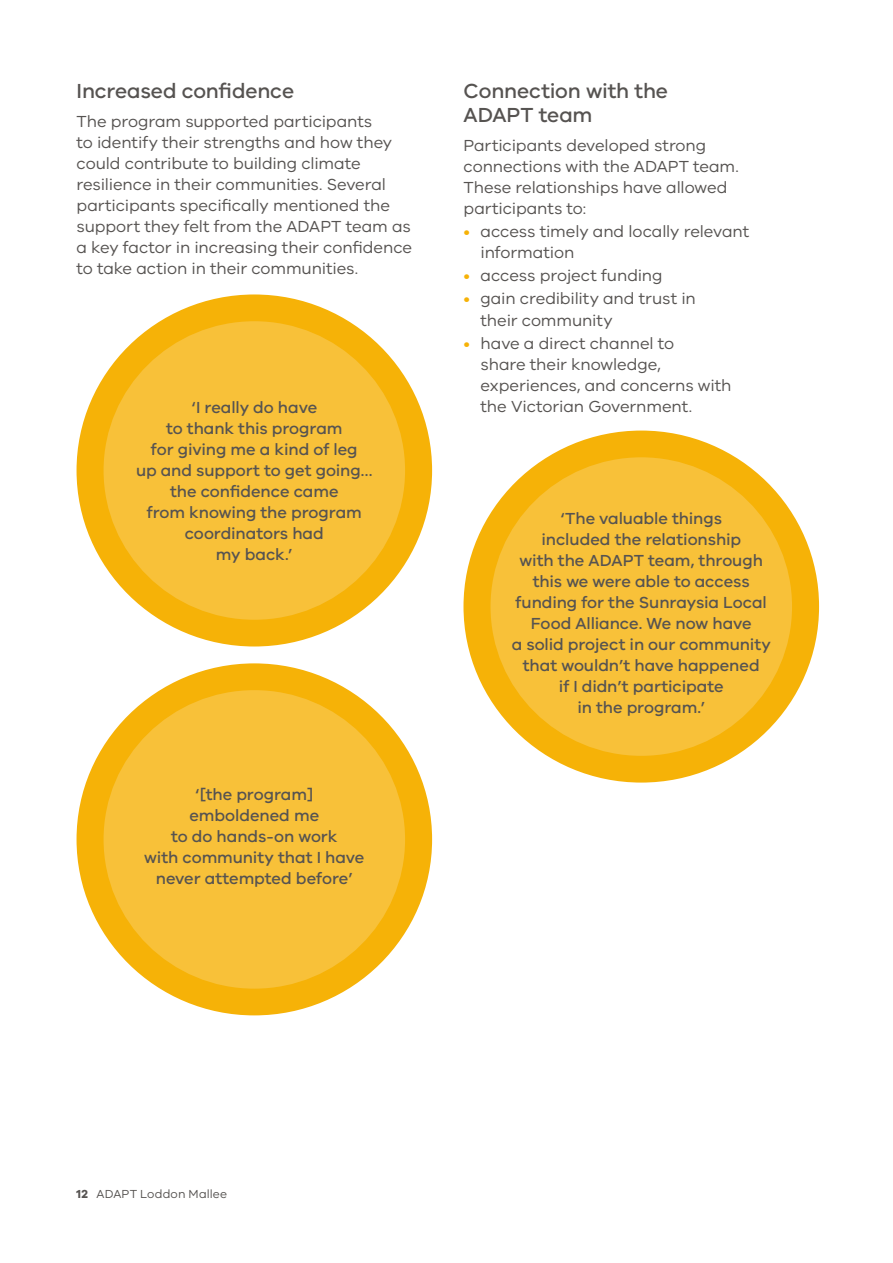
<style>
.page{position:relative;width:893px;height:1263px;background:#fff}
.page>*{position:absolute;margin:0;border:0;box-sizing:border-box;transform-origin:0 0}
.t1{font:500 21px/24px "VIC";letter-spacing:-.005em;color:#565351}
.t2{font:16.5px/21px "VIC";letter-spacing:-.005em;color:#565351}
.t3{font:500 16.5px/21px "VIC";letter-spacing:-.005em;color:#565351;text-align:center}
.t4{font:12px "VIC";letter-spacing:.01em;color:#565351}
.s1{color:#f6b207}
.s2{font-weight:700}
</style>
<div class="page">
<div style="left:77px;top:663px;width:355px;height:352px;background:#f6b207;border-radius:50%"></div>
<div style="left:104px;top:690px;width:301px;height:299px;background:#f8c139;border-radius:50%"></div>
<div style="left:77px;top:294px;width:355px;height:352px;background:#f6b207;border-radius:50%"></div>
<div style="left:104px;top:321px;width:301px;height:299px;background:#f8c139;border-radius:50%"></div>
<div style="left:463px;top:431px;width:356px;height:351px;background:#f6b207;border-radius:50%"></div>
<div style="left:490px;top:457px;width:302px;height:299px;background:#f8c139;border-radius:50%"></div>
<p class="t1" style="left:77px;top:78px;width:219px">Increased confidence</p>
<p class="t2" style="left:77px;top:110px;width:337px">The program supported participants<br>to identify their strengths and how they could contribute to building climate resilience in their communities. Several participants specifically mentioned the support they felt from the ADAPT team as a key factor in increasing their confidence to take action in their communities.</p>
<p class="t3" style="left:136px;top:396px;width:238px">‘I really do have<br>to thank this program<br>for giving me a kind of leg<br>up and support to get going… the confidence came<br>from knowing the program coordinators had<br>my back.’</p>
<p class="t3" style="left:144px;top:784px;width:222px">‘[the program] emboldened me<br>to do hands-on work<br>with community that I have never attempted before’</p>
<p class="t1" style="left:463px;top:78px;width:206px">Connection with the<br>ADAPT team</p>
<p class="t2" style="left:463px;top:134px;width:277px">Participants developed strong connections with the ADAPT team.<br>These relationships have allowed participants to:</p>
<p class="t2" style="left:480px;top:221px;width:270px;text-indent:-17px"><span class="s1">•</span> access timely and locally relevant information</p>
<p class="t2" style="left:463px;top:265px;width:201px"><span class="s1">•</span> access project funding</p>
<p class="t2" style="left:480px;top:288px;width:217px;text-indent:-17px"><span class="s1">•</span> gain credibility and trust in their community</p>
<p class="t2" style="left:480px;top:332px;width:253px;text-indent:-17px"><span class="s1">•</span> have a direct channel to<br>share their knowledge, experiences, and concerns with the Victorian Government.</p>
<p class="t3" style="left:512px;top:507px;width:261px">‘The valuable things<br>included the relationship<br>with the ADAPT team, through this we were able to access funding for the Sunraysia Local<br>Food Alliance. We now have<br>a solid project in our community that wouldn’t have happened<br>if I didn’t participate<br>in the program.’</p>
<p class="t4" style="left:77px;top:1187px;width:152px"><span class="s2">12</span> ADAPT Loddon Mallee</p>
</div>
